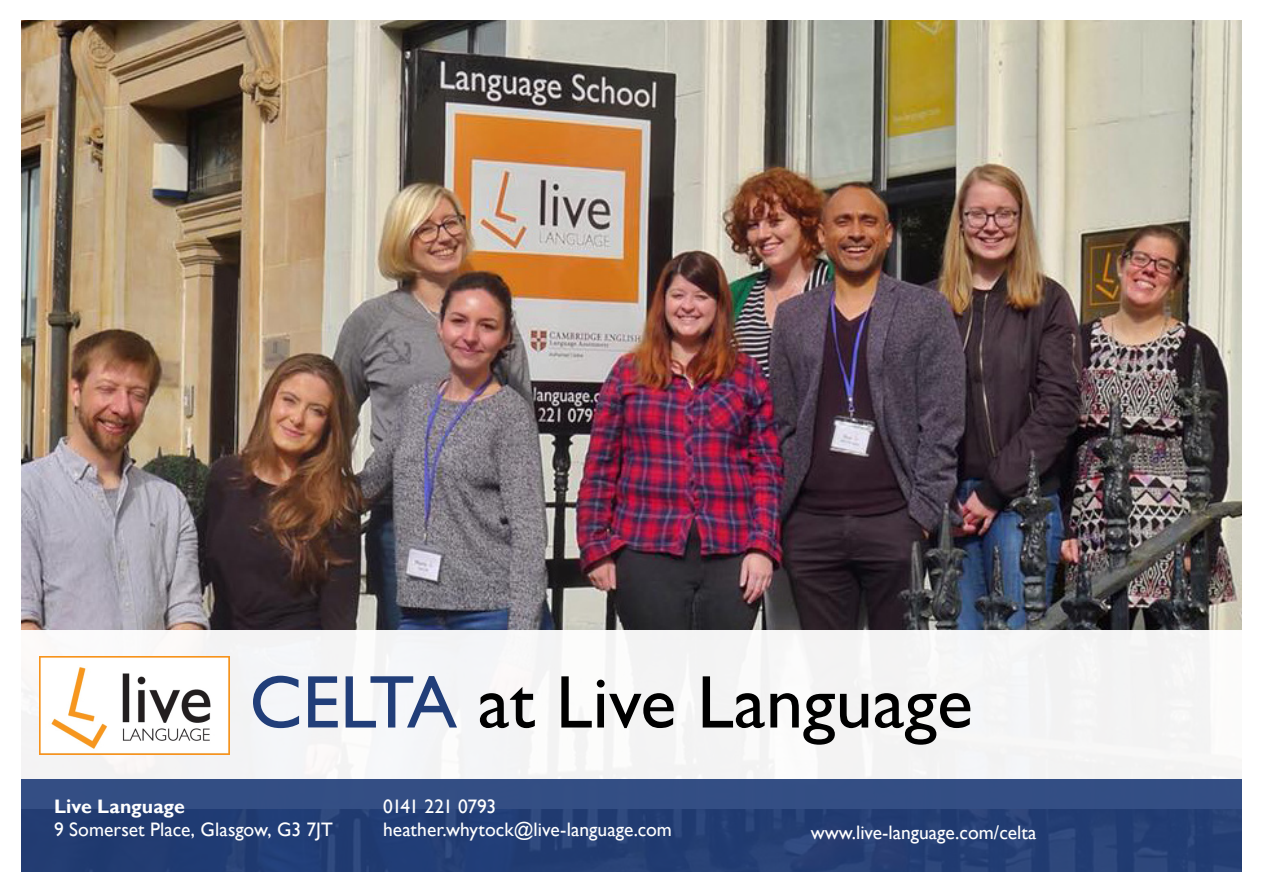
<style>
.page{position:relative;width:1263px;height:893px;background:#fff}
.page>*{position:absolute;margin:0;border:0;box-sizing:border-box;transform-origin:0 0}
.Headers{font:75px "Gill Sans";color:#000}
.Contents_Titilium{font:19.5px "Gill Sans";color:#fff}
.Contents_Bebas{font:19.5px "Gill Sans";color:#fff}
.Contents_Titilium-2{font:700 19.5px "Gill Sans";color:#fff}
.Contents_Titilium-3{font:19.5px "Gill Sans";letter-spacing:-.03em;color:#fff}
.s1{color:#213e79}
</style>
<div class="page">
<img style="left:21px;top:21px;width:1221px;height:609px">
<div style="left:6px;top:630px;width:1257px;height:178px;background:#f4f5f5"></div>
<div style="left:21px;top:779px;width:1221px;height:93px;background:linear-gradient(to right,#274278,#2a4479)"></div>
<img style="left:40px;top:657px;width:190px;height:97px">
<p class="Headers" style="left:249px;top:659px;width:725px"><span class="s1">CELTA</span> at Live Language</p>
<p class="Contents_Titilium-2" style="left:54px;top:795px;width:132px">Live Language</p>
<p class="Contents_Titilium" style="left:54px;top:818px;width:280px">9 Somerset Place, Glasgow, G3 7JT</p>
<p class="Contents_Titilium-3" style="left:383px;top:795px;width:115px">0141 221 0793</p>
<p class="Contents_Titilium" style="left:383px;top:818px;width:290px">heather.whytock@live-language.com</p>
<p class="Contents_Bebas" style="left:811px;top:821px;width:227px">www.live-language.com/celta</p>
</div>
